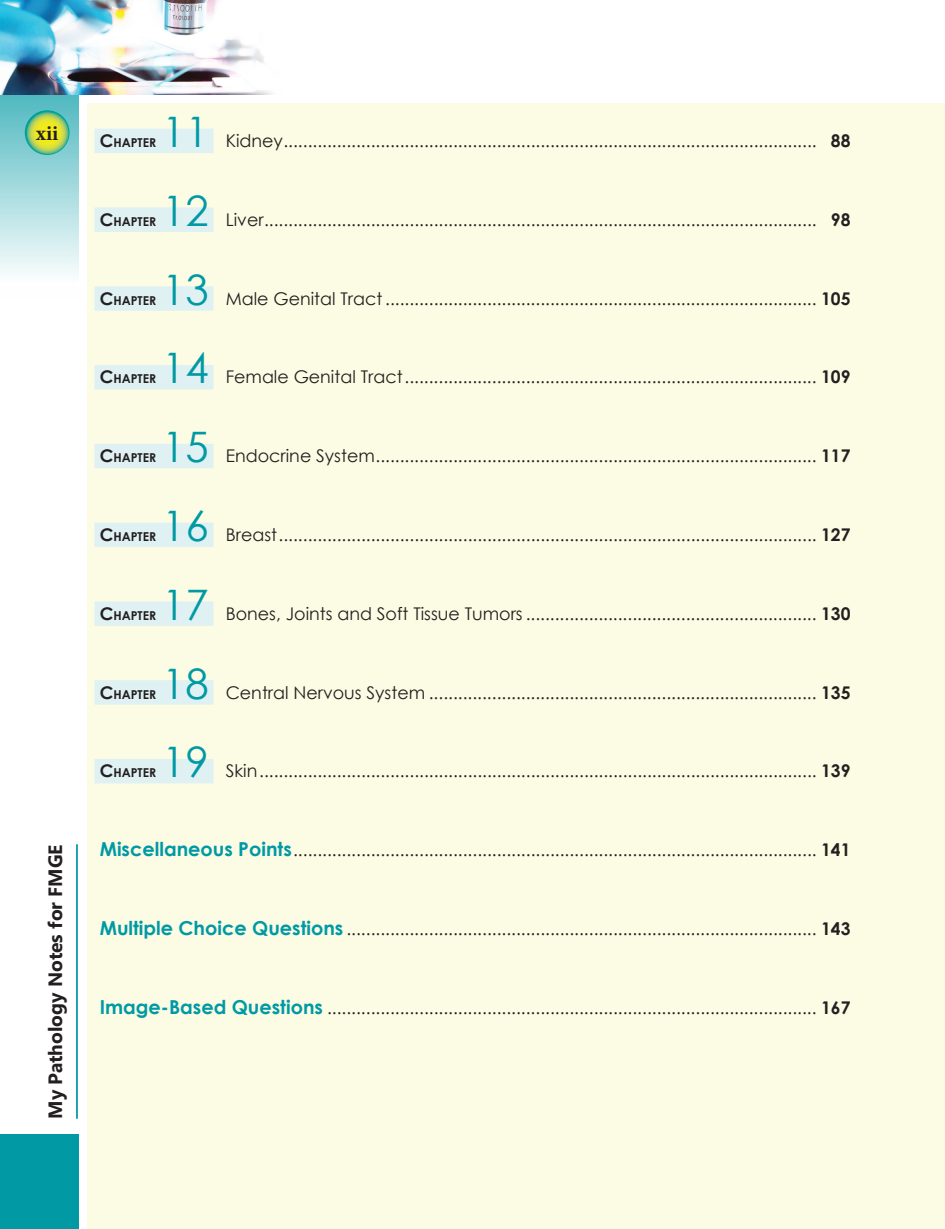
<style>
.page{position:relative;width:945px;height:1229px;background:#fff}
.page>*{position:absolute;margin:0;border:0;box-sizing:border-box;transform-origin:0 0}
.t1{font:42px "Century Gothic";color:#0099a4}
.t2{font:700 21px "Minion Pro";color:#231f20}
.t3{font:700 19.25px "Khmer UI";color:#231f20}
.t4{font:17.5px "Century Gothic";color:#231f20}
.t5{font:17.5px "Century Gothic";color:#231f20}
.t6{font:700 12.25px "Century Gothic";color:#231f20}
.s1{font-size:17.5px}
.s2{font-weight:700}
.s3{font-weight:700;font-size:19.25px;color:#0099a4}
</style>
<div class="page">
<div style="left:87px;top:103px;width:858px;height:1125px;background:#fcfce4"></div>
<svg style="left:0;top:94px;width:79px;height:180px;background:#a6dade"></svg>
<svg style="left:25px;top:110px;width:45px;height:45px;background:#a8d152"></svg>
<div style="left:0;top:1134px;width:79px;height:94px;background:#0099a4"></div>
<hr style="left:76px;top:844px;width:2px;height:274px;background:#0099a4">
<img style="left:0;top:0;width:272px;height:94px">
<div style="left:94px;top:129px;width:119px;height:24px;background:#e0f1f3"></div>
<div style="left:94px;top:207px;width:119px;height:25px;background:#e0f1f3"></div>
<div style="left:94px;top:286px;width:119px;height:25px;background:#e0f1f3"></div>
<div style="left:94px;top:365px;width:119px;height:24px;background:#e0f1f3"></div>
<div style="left:94px;top:444px;width:119px;height:24px;background:#e0f1f3"></div>
<div style="left:94px;top:522px;width:119px;height:25px;background:#e0f1f3"></div>
<div style="left:94px;top:601px;width:119px;height:25px;background:#e0f1f3"></div>
<div style="left:94px;top:680px;width:119px;height:24px;background:#e0f1f3"></div>
<div style="left:94px;top:759px;width:119px;height:24px;background:#e0f1f3"></div>
<p class="t2" style="left:36px;top:119px;width:24px">xii</p>
<p class="t3" style="left:44px;top:1118px;width:276px;rotate:-90deg">My Pathology Notes for FMGE</p>
<p class="t6" style="left:100px;top:133px;width:58px"><span class="s1">C</span>HAPTER</p>
<h1 class="t1" style="left:162px;top:102px;width:48px">11</h1>
<p class="t4" style="left:226px;top:128px;width:626px">Kidney.............................................................................................................. <span class="s2">88</span></p>
<p class="t6" style="left:100px;top:212px;width:58px"><span class="s1">C</span>HAPTER</p>
<h1 class="t1" style="left:162px;top:181px;width:48px">12</h1>
<p class="t4" style="left:226px;top:207px;width:626px">Liver.................................................................................................................. <span class="s2">98</span></p>
<p class="t6" style="left:100px;top:291px;width:58px"><span class="s1">C</span>HAPTER</p>
<h1 class="t1" style="left:162px;top:260px;width:48px">13</h1>
<p class="t4" style="left:226px;top:286px;width:626px">Male Genital Tract ......................................................................................... <span class="s2">105</span></p>
<p class="t6" style="left:100px;top:369px;width:58px"><span class="s1">C</span>HAPTER</p>
<h1 class="t1" style="left:162px;top:339px;width:48px">14</h1>
<p class="t4" style="left:226px;top:365px;width:626px">Female Genital Tract..................................................................................... <span class="s2">109</span></p>
<p class="t6" style="left:100px;top:448px;width:58px"><span class="s1">C</span>HAPTER</p>
<h1 class="t1" style="left:162px;top:417px;width:48px">15</h1>
<p class="t6" style="left:100px;top:527px;width:58px"><span class="s1">C</span>HAPTER</p>
<h1 class="t1" style="left:162px;top:496px;width:48px">16</h1>
<p class="t4" style="left:226px;top:443px;width:626px">Endocrine System........................................................................................... <span class="s2">117</span></p>
<p class="t4" style="left:226px;top:522px;width:626px">Breast............................................................................................................... <span class="s2">127</span></p>
<p class="t6" style="left:100px;top:606px;width:58px"><span class="s1">C</span>HAPTER</p>
<h1 class="t1" style="left:162px;top:575px;width:48px">17</h1>
<p class="t4" style="left:226px;top:601px;width:626px">Bones, Joints and Soft Tissue Tumors ............................................................ <span class="s2">130</span></p>
<p class="t6" style="left:100px;top:684px;width:58px"><span class="s1">C</span>HAPTER</p>
<h1 class="t1" style="left:162px;top:654px;width:48px">18</h1>
<p class="t6" style="left:100px;top:763px;width:58px"><span class="s1">C</span>HAPTER</p>
<h1 class="t1" style="left:162px;top:732px;width:48px">19</h1>
<p class="t4" style="left:226px;top:680px;width:626px">Central Nervous System ................................................................................ <span class="s2">135</span></p>
<p class="t4" style="left:226px;top:758px;width:626px">Skin................................................................................................................... <span class="s2">139</span></p>
<p class="t5" style="left:100px;top:837px;width:752px"><span class="s3">Miscellaneous Points</span>............................................................................................................ <span class="s2">141</span></p>
<p class="t5" style="left:100px;top:916px;width:752px"><span class="s3">Multiple Choice Questions</span> ................................................................................................. <span class="s2">143</span></p>
<p class="t5" style="left:100px;top:995px;width:752px"><span class="s3">Image-Based Questions</span> ..................................................................................................... <span class="s2">167</span></p>
</div>
